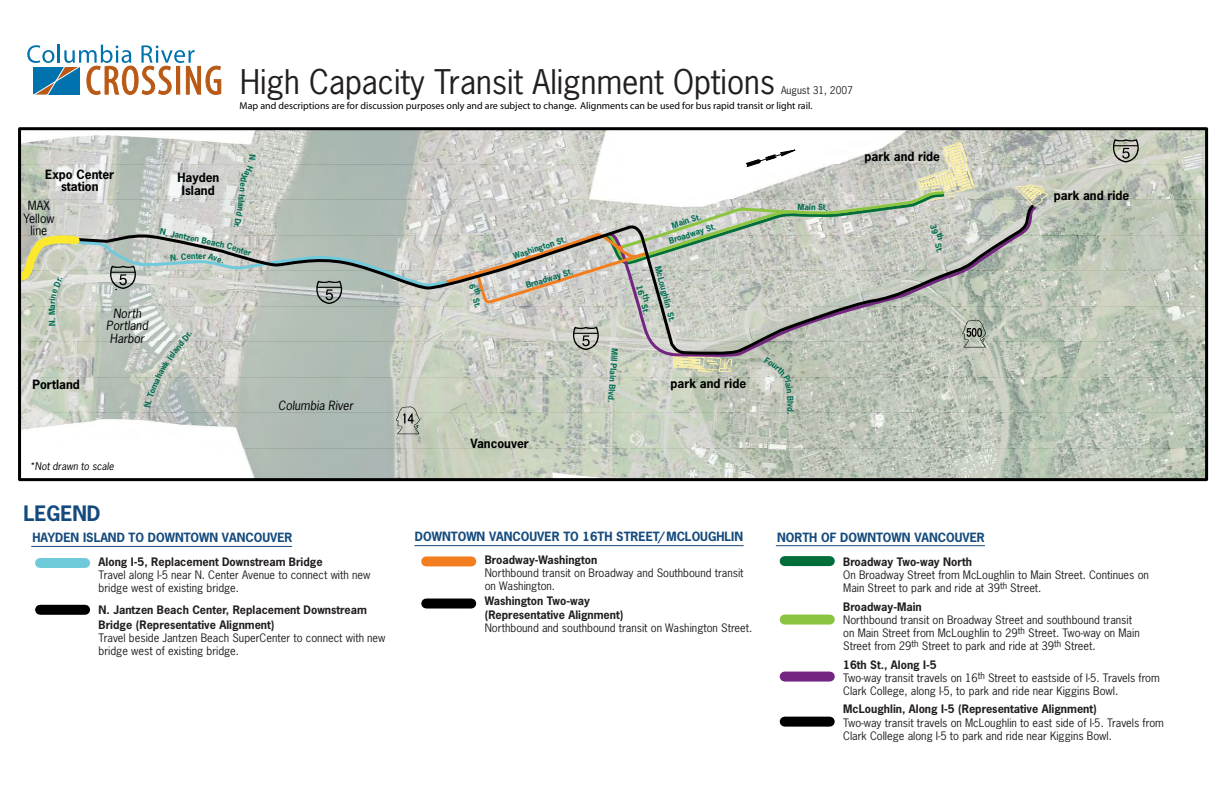
<style>
.page{position:relative;width:1224px;height:792px;background:#fff}
.page>*{position:absolute;margin:0;border:0;box-sizing:border-box;transform-origin:0 0}
.t1{font:32px "News Gothic Std";color:#231f20}
.t2{font:700 20px "News Gothic Std";color:#144a7c}
.t3{font:700 12px "News Gothic Std";color:#144a7c}
.t4{font:700 12px/12.4px "News Gothic Std";color:#000;text-align:center}
.t5{font:italic 12px/12.4px "News Gothic Std";color:#000;text-align:center}
.t6{font:12px/12.4px "News Gothic Std";color:#000;text-align:center}
.t7{font:11px/13.2px "News Gothic Std";color:#231f20}
.t8{font:700 11px/15.2px "News Gothic Std";color:#231f20}
.t9{font:10px "Myriad";color:#000}
.t10{font:italic 10px "News Gothic Std";color:#000}
.t11{font:10px "News Gothic Std";color:#231f20}
.t12{font:700 8px "News Gothic Std";color:#006e51}
.s1{font-weight:700}
</style>
<div class="page">
<img style="left:39px;top:131px;width:1165px;height:346px">
<svg style="left:1014px;top:183px;width:35px;height:26px"></svg>
<svg style="left:27px;top:45px;width:195px;height:50px"></svg>
<div style="left:40px;top:558px;width:45px;height:10px;background:#6fcbdc"></div>
<div style="left:40px;top:605px;width:45px;height:10px;background:#000"></div>
<hr style="left:31px;top:546px;width:261px;height:1px;background:#144a7c">
<div style="left:426px;top:556px;width:45px;height:10px;background:#f37e20"></div>
<div style="left:426px;top:599px;width:45px;height:10px;background:#000"></div>
<hr style="left:414px;top:545px;width:330px;height:1px;background:#144a7c">
<div style="left:785px;top:615px;width:45px;height:10px;background:#8bc53f"></div>
<div style="left:785px;top:672px;width:45px;height:10px;background:#742481"></div>
<div style="left:785px;top:717px;width:45px;height:10px;background:#000"></div>
<div style="left:785px;top:556px;width:45px;height:10px;background:#006e3a"></div>
<hr style="left:776px;top:545px;width:209px;height:1px;background:#144a7c">
<svg style="left:986px;top:202px;width:51px;height:154px"></svg>
<svg style="left:1113px;top:139px;width:26px;height:23px"></svg>
<div style="left:18px;top:127px;width:1190px;height:354px;border:3px solid #000"></div>
<svg style="left:18px;top:141px;width:968px;height:293px"></svg>
<h1 class="t1" style="left:240px;top:61px;width:537px">High Capacity Transit Alignment Options</h1>
<p class="t11" style="left:781px;top:84px;width:73px">August 31, 2007</p>
<p class="t9" style="left:240px;top:101px;width:574px">Map and descriptions are for discussion purposes only and are subject to change. Alignments can be used for bus rapid transit or light rail.</p>
<p class="t4" style="left:45px;top:168px;width:71px">Expo Center station</p>
<p class="t6" style="left:23px;top:199px;width:32px">MAX<br>Yellow line</p>
<p class="t4" style="left:177px;top:171px;width:43px">Hayden<br>Island</p>
<p class="t12" style="left:161px;top:226px;width:28px;rotate:11deg">N. Jant</p>
<p class="t12" style="left:187px;top:231px;width:41px;rotate:12deg">zen Beach</p>
<p class="t12" style="left:170px;top:252px;width:22px;rotate:-4deg">N. Ce</p>
<p class="t12" style="left:198px;top:250px;width:6px">e</p>
<p class="t12" style="left:239px;top:244px;width:17px;rotate:19deg">nter</p>
<p class="t4" style="left:32px;top:378px;width:49px">Portland</p>
<p class="t5" style="left:106px;top:308px;width:43px">North<br>Portland<br>Harbor</p>
<p class="t10" style="left:29px;top:460px;width:86px">*Not drawn to scale</p>
<h2 class="t2" style="left:23px;top:500px;width:79px">LEGEND</h2>
<p class="t5" style="left:278px;top:400px;width:76px">Columbia River</p>
<p class="t12" style="left:512px;top:251px;width:57px;rotate:-18deg">Washington St.</p>
<p class="t12" style="left:525px;top:280px;width:50px;rotate:-17deg">Broadway St.</p>
<p class="t4" style="left:470px;top:437px;width:60px">Vancouver</p>
<p class="t12" style="left:620px;top:349px;width:56px;rotate:94deg">Mill Plain Blvd.</p>
<p class="t12" style="left:670px;top:221px;width:32px;rotate:-18deg">Main St.</p>
<p class="t12" style="left:668px;top:236px;width:50px;rotate:-18deg">Broadway St.</p>
<p class="t12" style="left:663px;top:265px;width:59px;rotate:75deg">McLoughlin St.</p>
<p class="t4" style="left:671px;top:377px;width:77px">park and ride</p>
<p class="t12" style="left:798px;top:201px;width:32px;rotate:2deg">Main St.</p>
<p class="t4" style="left:865px;top:150px;width:77px">park and ride</p>
<p class="t12" style="left:796px;top:407px;width:6px;rotate:90deg">d</p>
<p class="t3" style="left:33px;top:529px;width:262px">HAYDEN ISLAND TO DOWNTOWN VANCOUVER</p>
<p class="t3" style="left:415px;top:528px;width:330px">DOWNTOWN VANCOUVER TO 16TH STREET/ MCLOUGHLIN</p>
<p class="t3" style="left:777px;top:529px;width:209px">NORTH OF DOWNTOWN VANCOUVER</p>
<p class="t4" style="left:1054px;top:189px;width:77px">park and ride</p>
<p class="t8" style="left:99px;top:554px;width:226px">Along I-5, Replacement Downstream Bridge</p>
<p class="t7" style="left:99px;top:568px;width:273px">Travel along I-5 near N. Center Avenue to connect with new bridge west of existing bridge.</p>
<p class="t8" style="left:99px;top:602px;width:270px">N. Jantzen Beach Center, Replacement Downstream<br>Bridge (Representative Alignment)</p>
<p class="t7" style="left:99px;top:631px;width:288px">Travel beside Jantzen Beach SuperCenter to connect with new bridge west of existing bridge.</p>
<p class="t8" style="left:485px;top:552px;width:114px">Broadway-Washington</p>
<p class="t7" style="left:485px;top:566px;width:260px">Northbound transit on Broadway and Southbound transit on Washington.</p>
<p class="t8" style="left:485px;top:594px;width:140px;line-height:13.2px">Washington Two-way (Representative Alignment)</p>
<p class="t7" style="left:485px;top:621px;width:269px">Northbound and southbound transit on Washington Street.</p>
<p class="t8" style="left:843px;top:554px;width:130px">Broadway Two-way North</p>
<p class="t7" style="left:843px;top:568px;width:307px">On Broadway Street from McLoughlin to Main Street. Continues on<br>Main Street to park and ride at 39<sup>th</sup> Street.</p>
<p class="t8" style="left:843px;top:599px;width:80px">Broadway-Main</p>
<p class="t7" style="left:843px;top:613px;width:298px">Northbound transit on Broadway Street and southbound transit on Main Street from McLoughlin to 29<sup>th</sup> Street. Two-way on Main<br>Street from 29<sup>th</sup> Street to park and ride at 39<sup>th</sup> Street.</p>
<p class="t7" style="left:843px;top:658px;width:318px"><span class="s1">16th St., Along I-5<br></span>Two-way transit travels on 16<sup>th</sup> Street to eastside of I-5. Travels from<br>Clark College, along I-5, to park and ride near Kiggins Bowl.</p>
<p class="t8" style="left:843px;top:701px;width:255px">McLoughlin, Along I-5 (Representative Alignment)</p>
<p class="t7" style="left:843px;top:716px;width:322px">Two-way transit travels on McLoughlin to east side of I-5. Travels from<br>Clark College along I-5 to park and ride near Kiggins Bowl.</p>
</div>
